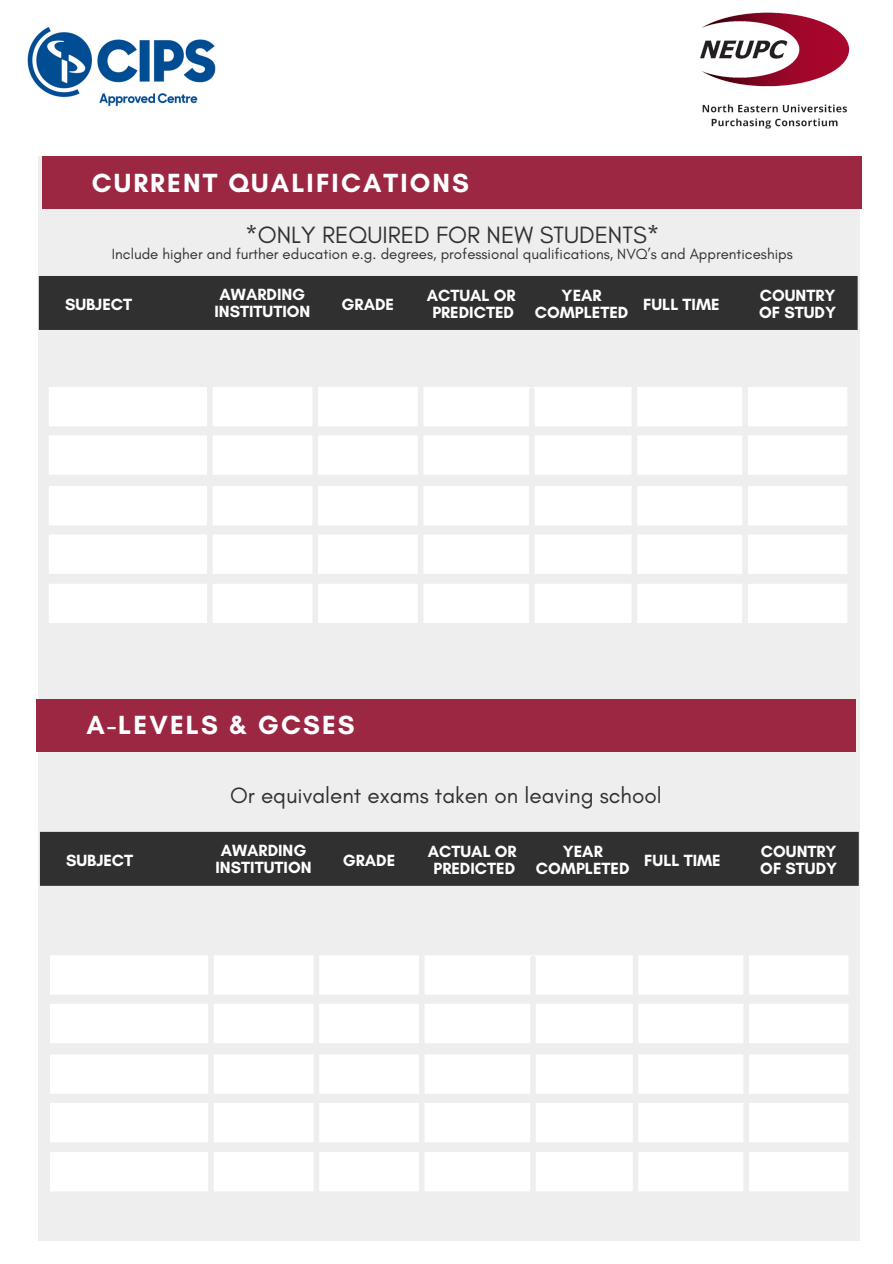
<style>
.page{position:relative;width:893px;height:1264px;background:#fff}
.page>*{position:absolute;margin:0;border:0;box-sizing:border-box;transform-origin:0 0}
.t1{font:700 26.7px "Glacial Indifference";letter-spacing:.08em;color:#fff}
.t2{font:24px "Glacial Indifference";color:#303030}
.t3{font:22.5px "Glacial Indifference";color:#303030}
.t4{font:700 16.5px/16.8px "Glacial Indifference";color:#fff;text-align:center}
.t5{font:15px "Glacial Indifference";color:#303030}
</style>
<div class="page">
<div style="left:39px;top:156px;width:820px;height:1084px;background:#eee"></div>
<div style="left:42px;top:156px;width:819px;height:53px;background:#9b2743"></div>
<div style="left:39px;top:276px;width:818px;height:54px;background:#303030"></div>
<div style="left:49px;top:387px;width:798px;height:39px;background:#fff"></div>
<div style="left:49px;top:435px;width:798px;height:40px;background:#fff"></div>
<div style="left:49px;top:486px;width:798px;height:39px;background:#fff"></div>
<div style="left:49px;top:534px;width:798px;height:40px;background:#fff"></div>
<div style="left:49px;top:583px;width:798px;height:40px;background:#fff"></div>
<div style="left:207px;top:382px;width:6px;height:246px;background:#eee"></div>
<div style="left:312px;top:382px;width:6px;height:246px;background:#eee"></div>
<div style="left:418px;top:382px;width:5px;height:246px;background:#eee"></div>
<div style="left:529px;top:390px;width:5px;height:238px;background:#eee"></div>
<div style="left:631px;top:382px;width:6px;height:246px;background:#eee"></div>
<div style="left:742px;top:382px;width:5px;height:246px;background:#eee"></div>
<div style="left:40px;top:831px;width:818px;height:54px;background:#303030"></div>
<div style="left:50px;top:955px;width:798px;height:39px;background:#fff"></div>
<div style="left:50px;top:1003px;width:798px;height:40px;background:#fff"></div>
<div style="left:50px;top:1054px;width:798px;height:39px;background:#fff"></div>
<div style="left:50px;top:1102px;width:798px;height:40px;background:#fff"></div>
<div style="left:50px;top:1152px;width:798px;height:39px;background:#fff"></div>
<div style="left:208px;top:950px;width:6px;height:246px;background:#eee"></div>
<div style="left:313px;top:950px;width:6px;height:246px;background:#eee"></div>
<div style="left:419px;top:950px;width:5px;height:246px;background:#eee"></div>
<div style="left:530px;top:958px;width:5px;height:238px;background:#eee"></div>
<div style="left:632px;top:950px;width:6px;height:246px;background:#eee"></div>
<div style="left:743px;top:950px;width:6px;height:246px;background:#eee"></div>
<div style="left:37px;top:698px;width:819px;height:53px;background:#9b2743"></div>
<img style="left:700px;top:12px;width:150px;height:117px">
<img style="left:27px;top:26px;width:189px;height:80px">
<p class="t1" style="left:92px;top:167px;width:379px">CURRENT QUALIFICATIONS</p>
<p class="t2" style="left:245px;top:220px;width:416px">*ONLY REQUIRED FOR NEW STUDENTS*</p>
<p class="t5" style="left:112px;top:244px;width:682px">Include higher and further education e.g. degrees, professional qualifications, NVQ’s and Apprenticeships</p>
<p class="t4" style="left:65px;top:295px;width:69px">SUBJECT</p>
<p class="t4" style="left:219px;top:286px;width:87px">AWARDING</p>
<p class="t4" style="left:214px;top:302px;width:97px">INSTITUTION</p>
<p class="t4" style="left:341px;top:295px;width:54px">GRADE</p>
<p class="t4" style="left:426px;top:287px;width:90px">ACTUAL OR</p>
<p class="t4" style="left:432px;top:304px;width:83px">PREDICTED</p>
<p class="t4" style="left:535px;top:287px;width:95px">YEAR<br>COMPLETED</p>
<p class="t4" style="left:643px;top:295px;width:78px">FULL TIME</p>
<p class="t4" style="left:759px;top:287px;width:78px;text-align:left">COUNTRY<br>OF STUDY</p>
<p class="t1" style="left:86px;top:709px;width:270px">A-LEVELS &amp; GCSES</p>
<p class="t4" style="left:66px;top:851px;width:69px">SUBJECT</p>
<p class="t3" style="left:230px;top:781px;width:433px">Or equivalent exams taken on leaving school</p>
<p class="t4" style="left:221px;top:841px;width:87px">AWARDING</p>
<p class="t4" style="left:215px;top:858px;width:97px">INSTITUTION</p>
<p class="t4" style="left:343px;top:851px;width:54px">GRADE</p>
<p class="t4" style="left:428px;top:843px;width:90px">ACTUAL OR</p>
<p class="t4" style="left:433px;top:860px;width:83px">PREDICTED</p>
<p class="t4" style="left:536px;top:843px;width:95px">YEAR<br>COMPLETED</p>
<p class="t4" style="left:644px;top:851px;width:78px">FULL TIME</p>
<p class="t4" style="left:760px;top:843px;width:78px;text-align:left">COUNTRY<br>OF STUDY</p>
</div>
